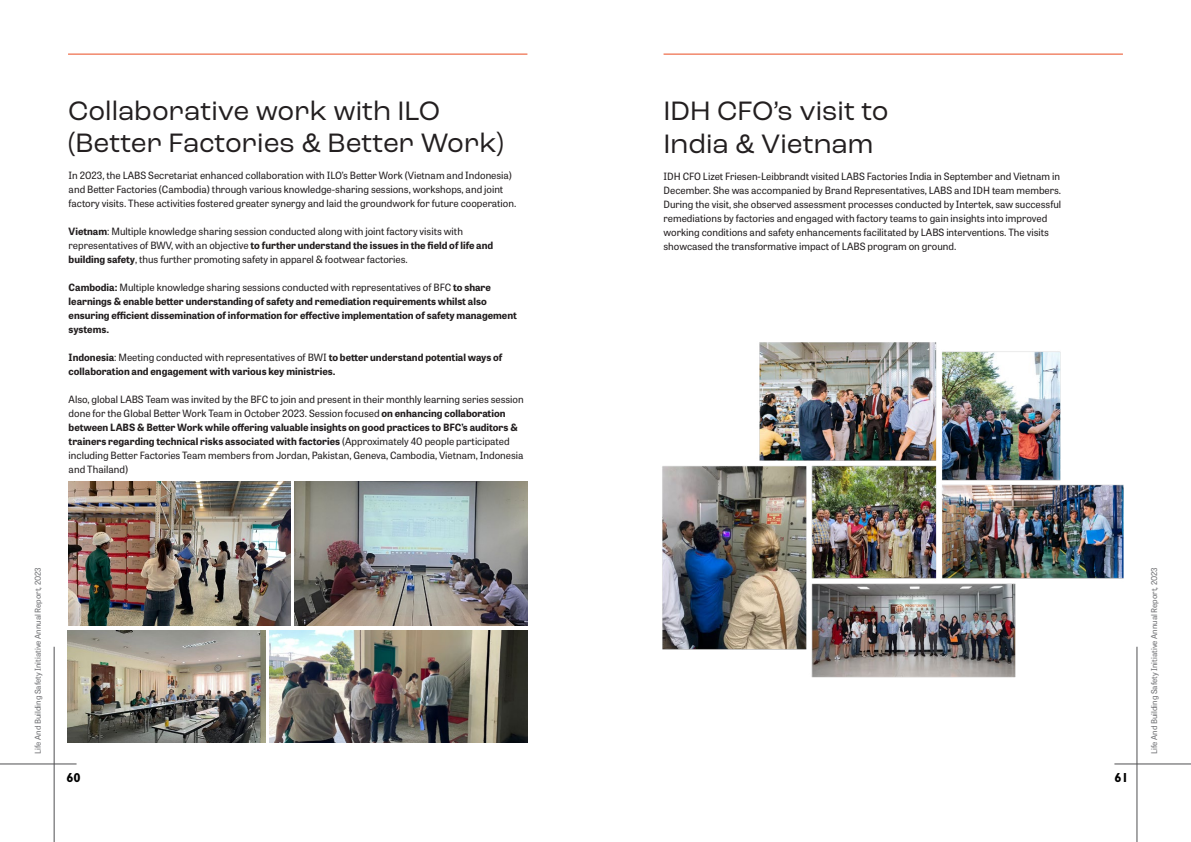
<style>
.page{position:relative;width:1191px;height:842px;background:#fff}
.page>*{position:absolute;margin:0;border:0;box-sizing:border-box;transform-origin:0 0}
.t1{font:28px/32px "Roc Grotesk";color:#231f20}
.t2{font:700 13px "Gill Sans";color:#000}
.t3{font:10px/14px "Tablet Gothic";color:#231f20}
.t4{font:700 10px/14px "Tablet Gothic";color:#231f20}
.t5{font:8px "Tablet Gothic";color:#6f7073}
.s1{font-weight:700}
.s2{font-weight:400}
</style>
<div class="page">
<img style="left:68px;top:482px;width:223px;height:144px">
<img style="left:295px;top:482px;width:232px;height:144px">
<img style="left:68px;top:630px;width:197px;height:113px">
<img style="left:269px;top:630px;width:258px;height:113px">
<img style="left:662px;top:342px;width:476px;height:360px">
<hr style="left:54px;top:647px;width:1px;height:195px;background:#4f4f51">
<hr style="left:1136px;top:647px;width:1px;height:195px;background:#4f4f51">
<hr style="left:0;top:764px;width:77px;height:1px;background:#4f4f51">
<hr style="left:1114px;top:764px;width:77px;height:1px;background:#4f4f51">
<hr style="left:663px;top:54px;width:460px;height:1px;background:#ea4b21">
<hr style="left:68px;top:54px;width:459px;height:1px;background:#ea4b21">
<h1 class="t1" style="left:68px;top:94px;width:437px">Collaborative work with ILO (Better Factories &amp; Better Work)</h1>
<p class="t3" style="left:69px;top:168px;width:449px">In 2023, the LABS Secretariat enhanced collaboration with ILO’s Better Work (Vietnam and Indonesia) and Better Factories (Cambodia) through various knowledge-sharing sessions, workshops, and joint factory visits. These activities fostered greater synergy and laid the groundwork for future cooperation.</p>
<p class="t3" style="left:69px;top:224px;width:426px"><span class="s1">Vietnam</span>: Multiple knowledge sharing session conducted along with joint factory visits with representatives of BWV, with an objective <span class="s1">to further understand the issues in the field of life and building safety</span>, thus further promoting safety in apparel &amp; footwear factories.</p>
<p class="t4" style="left:69px;top:280px;width:450px">Cambodia: <span class="s2">Multiple knowledge sharing sessions conducted with representatives of BFC</span> to share learnings &amp; enable better understanding of safety and remediation requirements whilst also ensuring efficient dissemination of information for effective implementation of safety management systems.</p>
<p class="t4" style="left:69px;top:350px;width:435px">Indonesia<span class="s2">: Meeting conducted with representatives of BWI</span> to better understand potential ways of collaboration and engagement with various key ministries.</p>
<p class="t3" style="left:69px;top:392px;width:456px">Also, global LABS Team was invited by the BFC to join and present in their monthly learning series session done for the Global Better Work Team in October 2023. Session focused <span class="s1">on enhancing collaboration between LABS &amp; Better Work while offering valuable insights on good practices to BFC’s auditors &amp; trainers regarding technical risks associated with factories</span> (Approximately 40 people participated including Better Factories Team members from Jordan, Pakistan, Geneva, Cambodia, Vietnam, Indonesia and Thailand)</p>
<h1 class="t1" style="left:663px;top:94px;width:227px;line-height:33.6px">IDH CFO’s visit to<br>India &amp; Vietnam</h1>
<p class="t3" style="left:663px;top:169px;width:399px">IDH CFO Lizet Friesen-Leibbrandt visited LABS Factories India in September and Vietnam in December. She was accompanied by Brand Representatives, LABS and IDH team members.<br>During the visit, she observed assessment processes conducted by Intertek, saw successful remediations by factories and engaged with factory teams to gain insights into improved working conditions and safety enhancements facilitated by LABS interventions. The visits showcased the transformative impact of LABS program on ground.</p>
<p class="t5" style="left:32px;top:754px;width:188px;rotate:-90deg">Life And Building Safety Initiative Annual Report, 2023</p>
<p class="t5" style="left:1148px;top:754px;width:188px;rotate:-90deg">Life And Building Safety Initiative Annual Report, 2023</p>
<h2 class="t2" style="left:66px;top:770px;width:16px">60</h2>
<h2 class="t2" style="left:1114px;top:770px;width:16px">61</h2>
</div>
